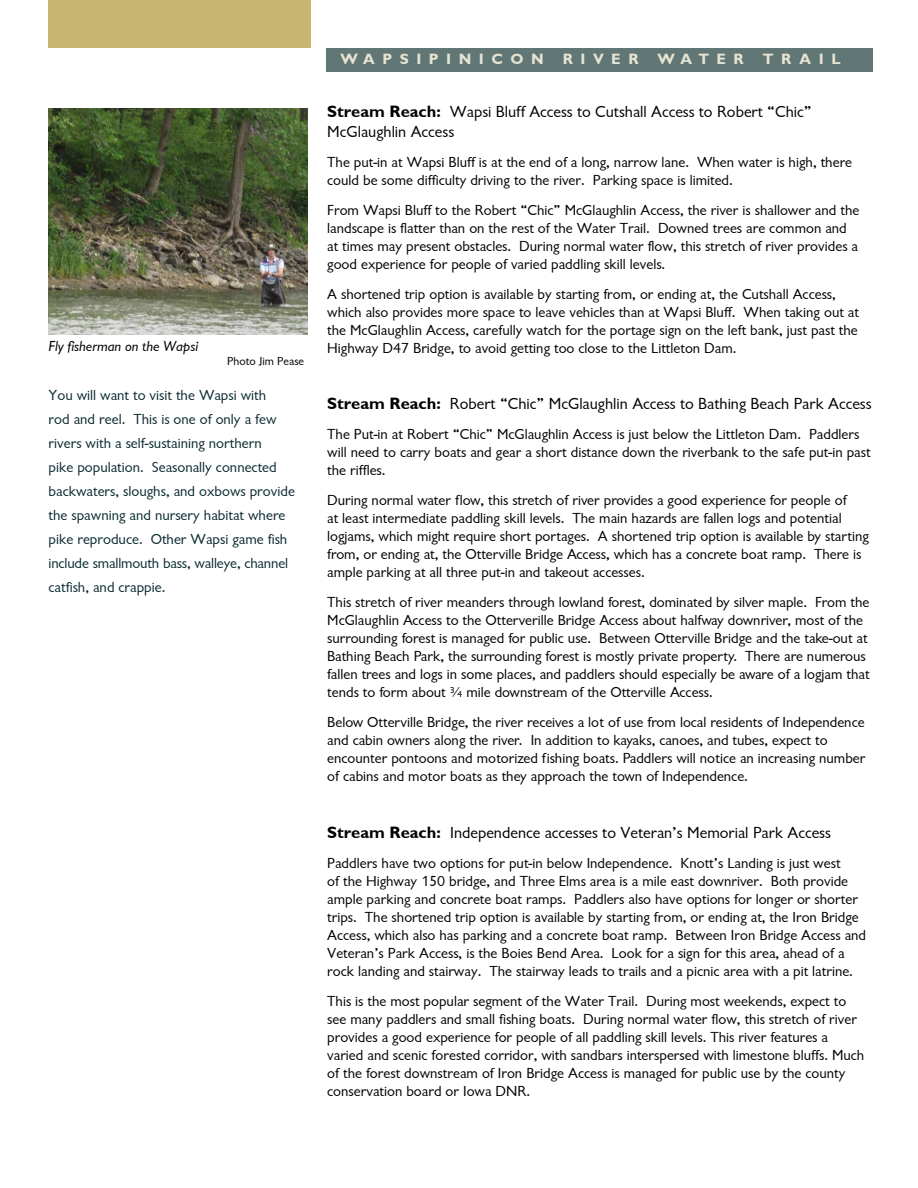
<style>
.page{position:relative;width:918px;height:1188px;background:#fff}
.page>*{position:absolute;margin:0;border:0;box-sizing:border-box;transform-origin:0 0}
.t1{font:16.5px/19.8px "Garrison Sans";color:#000}
.t2{font:15px/18px "Garrison Sans";color:#000}
.t3{font:15px/24px "Garrison Sans";color:#092a30}
.t4{font:15px "Garrison Sans BOLD";letter-spacing:.5em;color:#e7e4d3}
.t5{font:15px "Garrison Sans ITALIC";color:#000}
.t6{font:12px "Garrison Sans";color:#000}
.s1{font-family:"Garrison Sans BOLD"}
</style>
<div class="page">
<div style="left:326px;top:48px;width:546px;height:23px;background:#607775"></div>
<div style="left:48px;top:0;width:262px;height:71px;background:#c8b570"></div>
<div style="left:27px;top:48px;width:283px;height:23px;background:#fff"></div>
<img style="left:49px;top:108px;width:258px;height:226px">
<p class="t5" style="left:49px;top:338px;width:151px">Fly fisherman on the Wapsi</p>
<p class="t6" style="left:227px;top:355px;width:78px">Photo Jim Pease</p>
<p class="t3" style="left:49px;top:384px;width:248px">You will want to visit the Wapsi with<br>rod and reel. This is one of only a few rivers with a self-sustaining northern<br>pike population. Seasonally connected backwaters, sloughs, and oxbows provide the spawning and nursery habitat where pike reproduce. Other Wapsi game fish include smallmouth bass, walleye, channel catfish, and crappie.</p>
<p class="t4" style="left:341px;top:51px;width:205px">WAPSIPINICON</p>
<p class="t4" style="left:563px;top:51px;width:77px">RIVER</p>
<p class="t4" style="left:658px;top:51px;width:88px">WATER</p>
<p class="t4" style="left:763px;top:51px;width:79px">TRAIL</p>
<p class="t1" style="left:327px;top:102px;width:486px"><span class="s1">Stream Reach:</span> Wapsi Bluff Access to Cutshall Access to Robert “Chic”<br>McGlaughlin Access</p>
<p class="t2" style="left:327px;top:153px;width:527px">The put-in at Wapsi Bluff is at the end of a long, narrow lane. When water is high, there could be some difficulty driving to the river. Parking space is limited.</p>
<p class="t2" style="left:327px;top:201px;width:534px">From Wapsi Bluff to the Robert “Chic” McGlaughlin Access, the river is shallower and the landscape is flatter than on the rest of the Water Trail. Downed trees are common and at times may present obstacles. During normal water flow, this stretch of river provides a good experience for people of varied paddling skill levels.</p>
<p class="t2" style="left:327px;top:285px;width:533px">A shortened trip option is available by starting from, or ending at, the Cutshall Access, which also provides more space to leave vehicles than at Wapsi Bluff. When taking out at the McGlaughlin Access, carefully watch for the portage sign on the left bank, just past the Highway D47 Bridge, to avoid getting too close to the Littleton Dam.</p>
<p class="t1" style="left:327px;top:394px;width:546px"><span class="s1">Stream Reach:</span> Robert “Chic” McGlaughlin Access to Bathing Beach Park Access</p>
<p class="t2" style="left:327px;top:425px;width:545px">The Put-in at Robert “Chic” McGlaughlin Access is just below the Littleton Dam. Paddlers will need to carry boats and gear a short distance down the riverbank to the safe put-in past the riffles.</p>
<p class="t2" style="left:327px;top:491px;width:543px">During normal water flow, this stretch of river provides a good experience for people of<br>at least intermediate paddling skill levels. The main hazards are fallen logs and potential logjams, which might require short portages. A shortened trip option is available by starting from, or ending at, the Otterville Bridge Access, which has a concrete boat ramp. There is ample parking at all three put-in and takeout accesses.</p>
<p class="t2" style="left:327px;top:593px;width:544px">This stretch of river meanders through lowland forest, dominated by silver maple. From the McGlaughlin Access to the Otterverille Bridge Access about halfway downriver, most of the surrounding forest is managed for public use. Between Otterville Bridge and the take-out at Bathing Beach Park, the surrounding forest is mostly private property. There are numerous fallen trees and logs in some places, and paddlers should especially be aware of a logjam that tends to form about ¾ mile downstream of the Otterville Access.</p>
<p class="t2" style="left:327px;top:713px;width:540px">Below Otterville Bridge, the river receives a lot of use from local residents of Independence and cabin owners along the river. In addition to kayaks, canoes, and tubes, expect to encounter pontoons and motorized fishing boats. Paddlers will notice an increasing number of cabins and motor boats as they approach the town of Independence.</p>
<p class="t1" style="left:327px;top:824px;width:505px"><span class="s1">Stream Reach:</span> Independence accesses to Veteran’s Memorial Park Access</p>
<p class="t2" style="left:327px;top:855px;width:540px">Paddlers have two options for put-in below Independence. Knott’s Landing is just west<br>of the Highway 150 bridge, and Three Elms area is a mile east downriver. Both provide ample parking and concrete boat ramps. Paddlers also have options for longer or shorter trips. The shortened trip option is available by starting from, or ending at, the Iron Bridge Access, which also has parking and a concrete boat ramp. Between Iron Bridge Access and Veteran’s Park Access, is the Boies Bend Area. Look for a sign for this area, ahead of a rock landing and stairway. The stairway leads to trails and a picnic area with a pit latrine.</p>
<p class="t2" style="left:327px;top:993px;width:539px">This is the most popular segment of the Water Trail. During most weekends, expect to see many paddlers and small fishing boats. During normal water flow, this stretch of river provides a good experience for people of all paddling skill levels. This river features a varied and scenic forested corridor, with sandbars interspersed with limestone bluffs. Much of the forest downstream of Iron Bridge Access is managed for public use by the county conservation board or Iowa DNR.</p>
</div>
